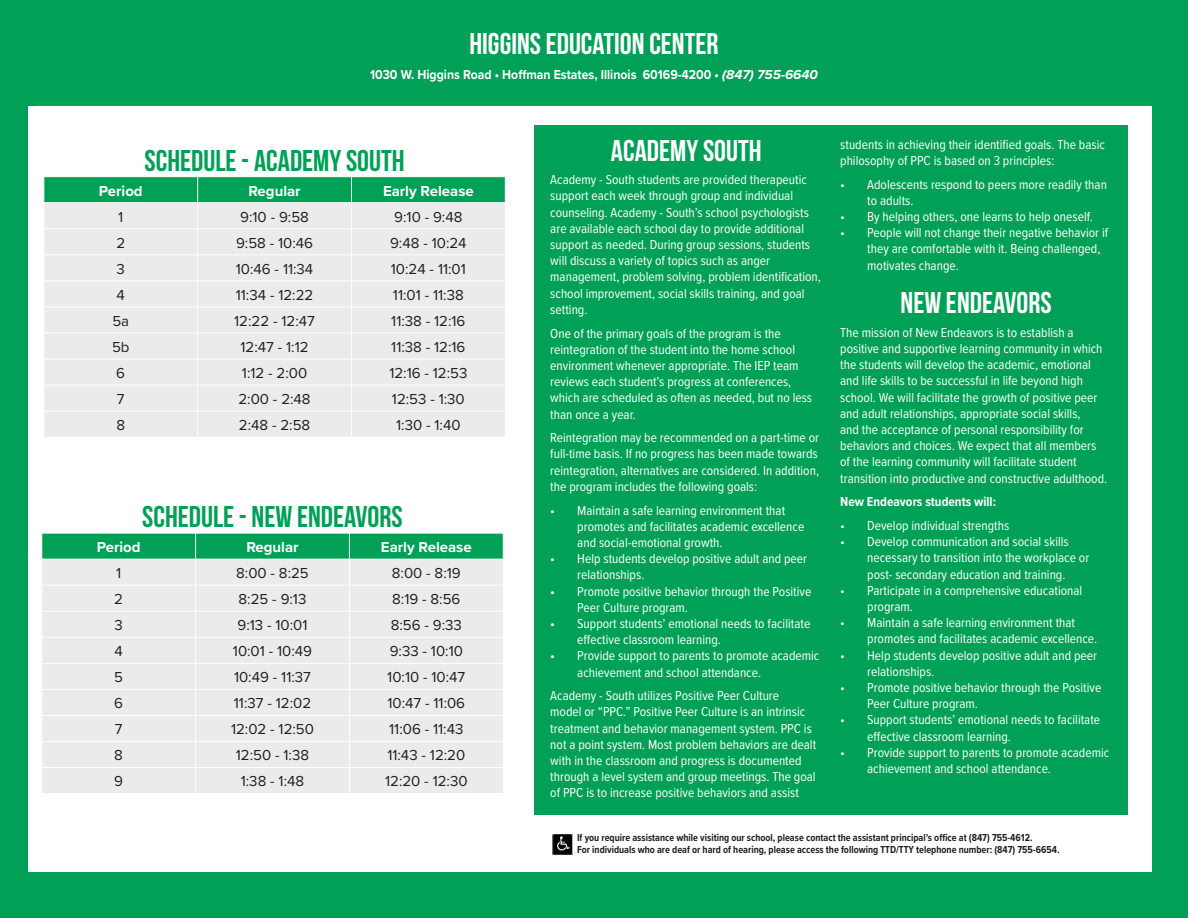
<style>
.page{position:relative;width:1188px;height:918px;background:#00a156}
.page>*{position:absolute;margin:0;border:0;box-sizing:border-box;transform-origin:0 0}
.Body_text{font:700 30px "Bebas Neue";color:#fff}
.t1{font:700 30px "Bebas Neue";color:#00a156}
.t2{font:15px "Proxima Nova";color:#231f20}
.t3{font:700 15px "Proxima Nova";color:#fff}
.t4{font:13.5px/16.2px "Proxima Nova Cond";color:#fff}
.Body_text-2{font:700 13.5px "Proxima Nova";color:#fff;scale:.91 1}
.t5{font:700 13.5px "Proxima Nova Cond";color:#fff}
.t6{font:700 10.5px "Proxima Nova Cond";color:#231f20}
.s1{font-style:italic}
</style>
<div class="page">
<div style="left:29px;top:106px;width:1123px;height:765px;background:#fff"></div>
<svg style="left:43px;top:177px;width:463px;height:260px;background:#d3e4de"></svg>
<svg style="left:41px;top:533px;width:463px;height:260px;background:#d3e4de"></svg>
<div style="left:535px;top:125px;width:593px;height:689px;background:#00a156"></div>
<img style="left:552px;top:835px;width:21px;height:20px">
<p class="Body_text" style="left:469px;top:27px;width:251px">HIGGINS EDUCATION CENTER</p>
<p class="Body_text-2" style="left:370px;top:65px;width:494px">1030 W. Higgins Road • Hoffman Estates, Illinois 60169-4200 • <span class="s1">(847) 755-6640</span></p>
<p class="t1" style="left:145px;top:144px;width:262px">SCHEDULE - ACADEMY SOUTH</p>
<p class="t3" style="left:99px;top:179px;width:45px">Period</p>
<p class="t3" style="left:248px;top:179px;width:54px">Regular</p>
<p class="t3" style="left:383px;top:179px;width:92px">Early Release</p>
<p class="t2" style="left:118px;top:206px;width:7px">1</p>
<p class="t2" style="left:240px;top:206px;width:70px">9:10 - 9:58</p>
<p class="t2" style="left:394px;top:206px;width:70px">9:10 - 9:48</p>
<p class="t2" style="left:116px;top:232px;width:10px">2</p>
<p class="t2" style="left:236px;top:232px;width:79px">9:58 - 10:46</p>
<p class="t2" style="left:390px;top:232px;width:78px">9:48 - 10:24</p>
<p class="t2" style="left:117px;top:258px;width:10px">3</p>
<p class="t2" style="left:236px;top:258px;width:79px">10:46 - 11:34</p>
<p class="t2" style="left:391px;top:258px;width:77px">10:24 - 11:01</p>
<p class="t2" style="left:117px;top:284px;width:10px">4</p>
<p class="t2" style="left:236px;top:284px;width:79px">11:34 - 12:22</p>
<p class="t2" style="left:393px;top:284px;width:72px">11:01 - 11:38</p>
<p class="t2" style="left:112px;top:310px;width:18px">5a</p>
<p class="t2" style="left:234px;top:310px;width:82px">12:22 - 12:47</p>
<p class="t2" style="left:391px;top:310px;width:76px">11:38 - 12:16</p>
<p class="t2" style="left:112px;top:336px;width:19px">5b</p>
<p class="t2" style="left:241px;top:336px;width:70px">12:47 - 1:12</p>
<p class="t2" style="left:391px;top:336px;width:76px">11:38 - 12:16</p>
<p class="t2" style="left:116px;top:362px;width:10px">6</p>
<p class="t2" style="left:242px;top:362px;width:67px">1:12 - 2:00</p>
<p class="t2" style="left:389px;top:362px;width:80px">12:16 - 12:53</p>
<p class="t2" style="left:117px;top:388px;width:9px">7</p>
<p class="t2" style="left:238px;top:388px;width:74px">2:00 - 2:48</p>
<p class="t2" style="left:392px;top:388px;width:74px">12:53 - 1:30</p>
<p class="t2" style="left:116px;top:414px;width:10px">8</p>
<p class="t2" style="left:239px;top:414px;width:73px">2:48 - 2:58</p>
<p class="t2" style="left:396px;top:414px;width:66px">1:30 - 1:40</p>
<p class="t1" style="left:142px;top:500px;width:262px">SCHEDULE - NEW ENDEAVORS</p>
<p class="t3" style="left:97px;top:536px;width:45px">Period</p>
<p class="t3" style="left:246px;top:536px;width:54px">Regular</p>
<p class="t3" style="left:381px;top:536px;width:92px">Early Release</p>
<p class="t2" style="left:116px;top:562px;width:7px">1</p>
<p class="t2" style="left:236px;top:562px;width:74px">8:00 - 8:25</p>
<p class="t2" style="left:392px;top:562px;width:70px">8:00 - 8:19</p>
<p class="t2" style="left:114px;top:588px;width:10px">2</p>
<p class="t2" style="left:239px;top:588px;width:69px">8:25 - 9:13</p>
<p class="t2" style="left:392px;top:588px;width:70px">8:19 - 8:56</p>
<p class="t2" style="left:115px;top:614px;width:10px">3</p>
<p class="t2" style="left:238px;top:614px;width:71px">9:13 - 10:01</p>
<p class="t2" style="left:391px;top:614px;width:73px">8:56 - 9:33</p>
<p class="t2" style="left:115px;top:640px;width:10px">4</p>
<p class="t2" style="left:233px;top:640px;width:81px">10:01 - 10:49</p>
<p class="t2" style="left:390px;top:640px;width:75px">9:33 - 10:10</p>
<p class="t2" style="left:114px;top:666px;width:10px">5</p>
<p class="t2" style="left:234px;top:666px;width:78px">10:49 - 11:37</p>
<p class="t2" style="left:387px;top:666px;width:80px">10:10 - 10:47</p>
<p class="t2" style="left:114px;top:692px;width:10px">6</p>
<p class="t2" style="left:234px;top:692px;width:79px">11:37 - 12:02</p>
<p class="t2" style="left:387px;top:692px;width:79px">10:47 - 11:06</p>
<p class="t2" style="left:115px;top:718px;width:9px">7</p>
<p class="t2" style="left:231px;top:718px;width:84px">12:02 - 12:50</p>
<p class="t2" style="left:389px;top:718px;width:76px">11:06 - 11:43</p>
<p class="t2" style="left:114px;top:744px;width:10px">8</p>
<p class="t2" style="left:236px;top:744px;width:75px">12:50 - 1:38</p>
<p class="t2" style="left:387px;top:744px;width:79px">11:43 - 12:20</p>
<p class="t2" style="left:114px;top:770px;width:10px">9</p>
<p class="t2" style="left:241px;top:770px;width:65px">1:38 - 1:48</p>
<p class="t2" style="left:385px;top:770px;width:84px">12:20 - 12:30</p>
<p class="Body_text" style="left:611px;top:134px;width:152px">ACADEMY SOUTH</p>
<p class="t4" style="left:550px;top:171px;width:272px">Academy - South students are provided therapeutic support each week through group and individual counseling. Academy - South’s school psychologists are available each school day to provide additional support as needed. During group sessions, students will discuss a variety of topics such as anger management, problem solving, problem identification, school improvement, social skills training, and goal setting.</p>
<p class="t4" style="left:550px;top:324px;width:263px">One of the primary goals of the program is the reintegration of the student into the home school environment whenever appropriate. The IEP team reviews each student’s progress at conferences, which are scheduled as often as needed, but no less than once a year.</p>
<p class="t4" style="left:550px;top:429px;width:270px;text-align:justify">Reintegration may be recommended on a part-time or full-time basis. If no progress has been made towards reintegration, alternatives are considered. In addition, the program includes the following goals:</p>
<p class="t4" style="left:577px;top:501px;width:229px;text-indent:-27px">• Maintain a safe learning environment that promotes and facilitates academic excellence and social-emotional growth.</p>
<p class="t4" style="left:577px;top:550px;width:231px;text-indent:-27px">• Help students develop positive adult and peer relationships.</p>
<p class="t4" style="left:577px;top:582px;width:236px;text-indent:-27px">• Promote positive behavior through the Positive<br>Peer Culture program.</p>
<p class="t4" style="left:577px;top:615px;width:235px;text-indent:-27px">• Support students’ emotional needs to facilitate effective classroom learning.</p>
<p class="t4" style="left:577px;top:647px;width:244px;text-indent:-27px">• Provide support to parents to promote academic achievement and school attendance.</p>
<p class="t4" style="left:550px;top:687px;width:267px">Academy - South utilizes Positive Peer Culture<br>model or “PPC.” Positive Peer Culture is an intrinsic treatment and behavior management system. PPC is not a point system. Most problem behaviors are dealt with in the classroom and progress is documented through a level system and group meetings. The goal of PPC is to increase positive behaviors and assist</p>
<p class="t4" style="left:840px;top:136px;width:266px">students in achieving their identified goals. The basic philosophy of PPC is based on 3 principles:</p>
<p class="t4" style="left:867px;top:175px;width:241px;text-indent:-27px">• Adolescents respond to peers more readily than to adults.</p>
<p class="t4" style="left:840px;top:208px;width:254px">• By helping others, one learns to help oneself.</p>
<p class="t4" style="left:867px;top:224px;width:242px;text-indent:-27px">• People will not change their negative behavior if they are comfortable with it. Being challenged, motivates change.</p>
<p class="Body_text" style="left:901px;top:286px;width:153px">NEW ENDEAVORS</p>
<p class="t4" style="left:840px;top:324px;width:269px">The mission of New Endeavors is to establish a positive and supportive learning community in which the students will develop the academic, emotional and life skills to be successful in life beyond high school. We will facilitate the growth of positive peer and adult relationships, appropriate social skills,<br>and the acceptance of personal responsibility for behaviors and choices. We expect that all members of the learning community will facilitate student transition into productive and constructive adulthood.</p>
<p class="t5" style="left:840px;top:492px;width:157px">New Endeavors students will:</p>
<p class="t4" style="left:840px;top:517px;width:171px">• Develop individual strengths</p>
<p class="t4" style="left:867px;top:533px;width:224px;text-indent:-27px">• Develop communication and social skills necessary to transition into the workplace or post- secondary education and training.</p>
<p class="t4" style="left:867px;top:582px;width:217px;text-indent:-27px">• Participate in a comprehensive educational program.</p>
<p class="t4" style="left:867px;top:614px;width:232px;text-indent:-27px">• Maintain a safe learning environment that promotes and facilitates academic excellence.</p>
<p class="t4" style="left:867px;top:646px;width:231px;text-indent:-27px">• Help students develop positive adult and peer relationships.</p>
<p class="t4" style="left:867px;top:679px;width:236px;text-indent:-27px">• Promote positive behavior through the Positive<br>Peer Culture program.</p>
<p class="t4" style="left:867px;top:711px;width:235px;text-indent:-27px">• Support students’ emotional needs to facilitate effective classroom learning.</p>
<p class="t4" style="left:867px;top:744px;width:244px;text-indent:-27px">• Provide support to parents to promote academic achievement and school attendance.</p>
<p class="t6" style="left:577px;top:830px;width:457px">If you require assistance while visiting our school, please contact the assistant principal’s office at (847) 755-4612.</p>
<p class="t6" style="left:577px;top:842px;width:484px">For individuals who are deaf or hard of hearing, please access the following TTD/TTY telephone number: (847) 755-6654.</p>
</div>
